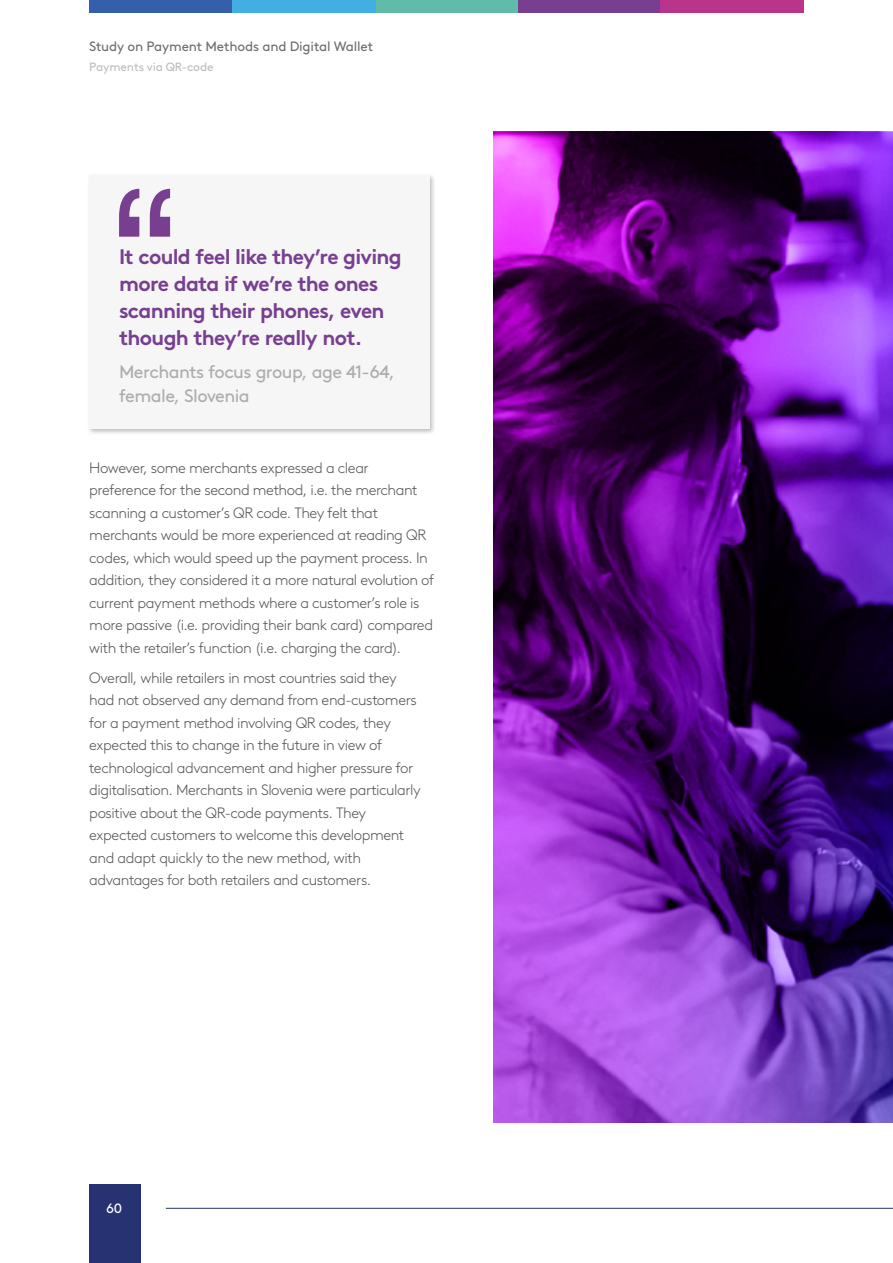
<style>
.page{position:relative;width:893px;height:1263px;background:#fff}
.page>*{position:absolute;margin:0;border:0;box-sizing:border-box;transform-origin:0 0}
.t1{font:700 21px/27px "Kantar Brown";letter-spacing:-.035em;color:#783f91}
.t2{font:18px/24px "Kantar Brown";letter-spacing:-.03em;color:#adadad}
.t3{font:300 15px/22.5px "Kantar Brown";letter-spacing:-.03em;color:#575756}
.t4{font:13.5px "Kantar Brown";letter-spacing:-.01em;color:#706f6f}
.t5{font:13.5px "Kantar Brown";color:#fff}
.t6{font:12px "Kantar Brown";letter-spacing:-.01em;color:#bebebe}
</style>
<div class="page">
<div style="left:89px;top:1184px;width:51px;height:79px;background:#273272"></div>
<hr style="left:166px;top:1208px;width:727px;height:1px;background:#273272">
<div style="left:89px;top:0;width:143px;height:13px;background:#355faa"></div>
<div style="left:375px;top:0;width:144px;height:13px;background:#5ebca8"></div>
<div style="left:232px;top:0;width:143px;height:13px;background:#42aee3"></div>
<div style="left:519px;top:0;width:143px;height:13px;background:#783f91"></div>
<div style="left:661px;top:0;width:143px;height:13px;background:#b9348b"></div>
<div style="left:88px;top:173px;width:348px;height:261px;background:#000;opacity:.25"></div>
<div style="left:89px;top:175px;width:340px;height:254px;background:#f6f6f6"></div>
<svg style="left:119px;top:189px;width:51px;height:48px"></svg>
<img style="left:493px;top:132px;width:400px;height:990px">
<p class="t4" style="left:89px;top:36px;width:285px">Study on Payment Methods and Digital Wallet</p>
<p class="t6" style="left:89px;top:57px;width:126px">Payments via QR-code</p>
<h1 class="t1" style="left:119px;top:241px;width:284px">It could feel like they’re giving more data if we’re the ones scanning their phones, even though they’re really not.</h1>
<p class="t2" style="left:119px;top:358px;width:277px">Merchants focus group, age 41-64, female, Slovenia</p>
<p class="t3" style="left:89px;top:455px;width:346px">However, some merchants expressed a clear preference for the second method, i.e. the merchant scanning a customer’s QR code. They felt that merchants would be more experienced at reading QR codes, which would speed up the payment process. In addition, they considered it a more natural evolution of current payment methods where a customer’s role is more passive (i.e. providing their bank card) compared with the retailer’s function (i.e. charging the card).</p>
<p class="t3" style="left:89px;top:665px;width:333px">Overall, while retailers in most countries said they had not observed any demand from end-customers for a payment method involving QR codes, they expected this to change in the future in view of technological advancement and higher pressure for digitalisation. Merchants in Slovenia were particularly positive about the QR-code payments. They expected customers to welcome this development and adapt quickly to the new method, with advantages for both retailers and customers.</p>
<p class="t5" style="left:106px;top:1198px;width:17px">60</p>
</div>
